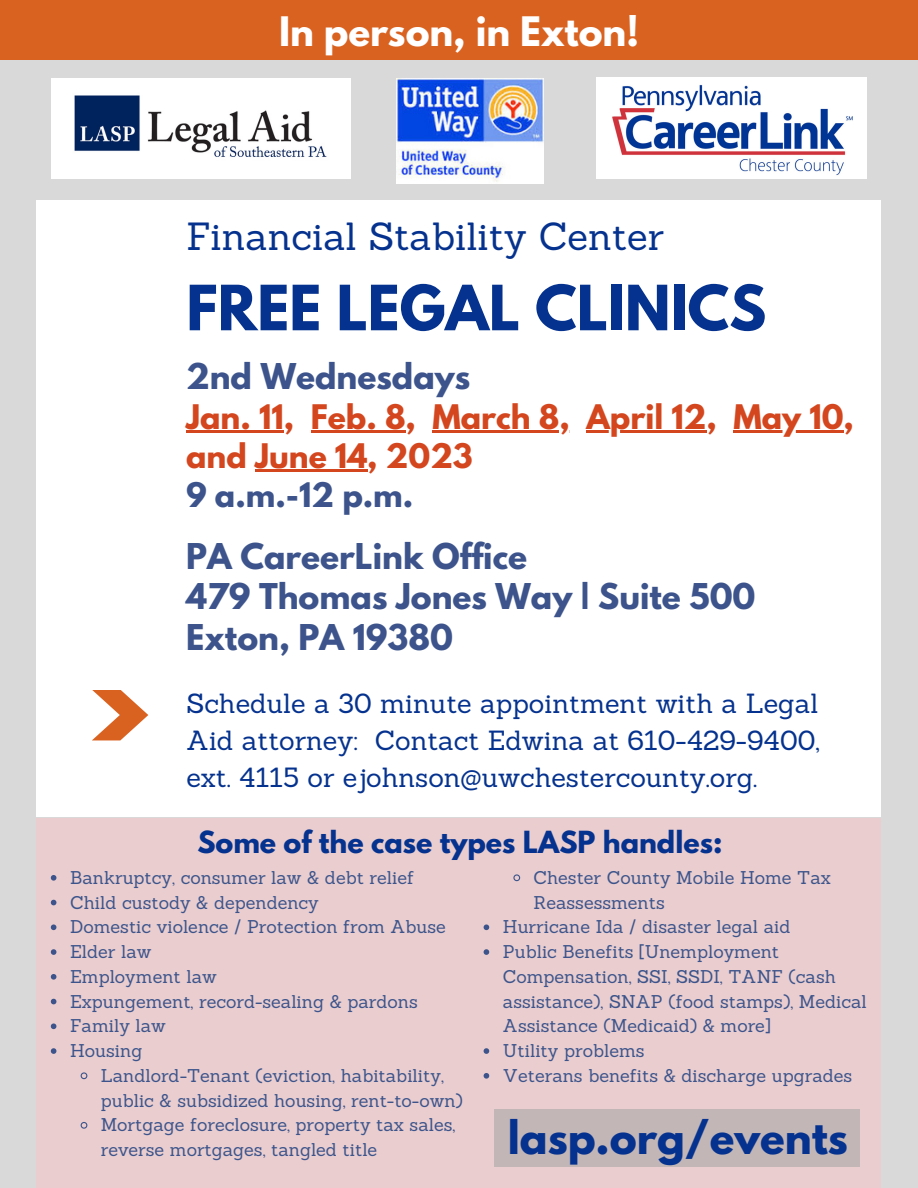
<style>
.page{position:relative;width:918px;height:1188px;background:#d9d9d9}
.page>*{position:absolute;margin:0;border:0;box-sizing:border-box;transform-origin:0 0}
.t1{font:700 55.2px "League Spartan";color:#05328e}
.t2{font:700 40.8px "League Spartan";color:#05328e}
.t3{font:38.25px "Sanchez";color:#05328e}
.t4{font:700 36px "League Spartan";color:#fff}
.t5{font:700 31.5px/40.5px "League Spartan";color:#3c548b}
.t6{font:700 30px/39px "League Spartan";color:#d3461e}
.t7{font:700 30px "League Spartan";color:#3c548b}
.t8{font:27px/37.2px "Sanchez";color:#05328e;text-align:justify}
.t9{font:700 27px "League Spartan";color:#05328e}
.t10{font:18px/24.8px "Sanchez";color:#3c548b}
</style>
<div class="page">
<img style="left:51px;top:78px;width:300px;height:101px">
<img style="left:396px;top:78px;width:148px;height:105px">
<img style="left:596px;top:77px;width:270px;height:101px">
<div style="left:0;top:0;width:918px;height:59px;background:#da6220"></div>
<div style="left:37px;top:200px;width:844px;height:617px;background:#fff"></div>
<hr style="left:186px;top:430px;width:54px;height:3px;background:#d3461e">
<hr style="left:240px;top:430px;width:44px;height:3px;background:#d3461e">
<hr style="left:311px;top:430px;width:95px;height:3px;background:#d3461e">
<hr style="left:432px;top:430px;width:138px;height:3px;background:#d3461e">
<hr style="left:586px;top:430px;width:121px;height:3px;background:#d3461e">
<hr style="left:733px;top:430px;width:111px;height:3px;background:#d3461e">
<hr style="left:255px;top:469px;width:112px;height:3px;background:#d3461e">
<svg style="left:92px;top:690px;width:56px;height:50px"></svg>
<div style="left:37px;top:818px;width:844px;height:370px;background:#e9cdcf"></div>
<div style="left:494px;top:1109px;width:366px;height:58px;background:#c2b6b7"></div>
<svg style="left:51px;top:875px;width:5px;height:6px"></svg>
<svg style="left:51px;top:900px;width:5px;height:5px"></svg>
<svg style="left:51px;top:924px;width:5px;height:6px"></svg>
<svg style="left:51px;top:949px;width:5px;height:6px"></svg>
<svg style="left:51px;top:974px;width:5px;height:6px"></svg>
<svg style="left:51px;top:999px;width:5px;height:5px"></svg>
<svg style="left:51px;top:1023px;width:5px;height:6px"></svg>
<svg style="left:51px;top:1048px;width:5px;height:6px"></svg>
<svg style="left:80px;top:1072px;width:8px;height:8px"></svg>
<svg style="left:80px;top:1122px;width:8px;height:7px"></svg>
<svg style="left:513px;top:874px;width:8px;height:8px"></svg>
<svg style="left:484px;top:924px;width:5px;height:6px"></svg>
<svg style="left:484px;top:949px;width:5px;height:6px"></svg>
<svg style="left:484px;top:1048px;width:5px;height:6px"></svg>
<svg style="left:484px;top:1073px;width:5px;height:6px"></svg>
<h3 class="t4" style="left:279px;top:13px;width:361px">In person, in Exton!</h3>
<h3 class="t3" style="left:186px;top:211px;width:479px">Financial Stability Center</h3>
<h1 class="t1" style="left:186px;top:281px;width:581px">FREE LEGAL CLINICS</h1>
<h3 class="t5" style="left:186px;top:360px;width:286px">2nd Wednesdays</h3>
<h3 class="t6" style="left:186px;top:401px;width:669px">Jan. 11, Feb. 8, March 8, April 12, May 10, and June 14, 2023</h3>
<h3 class="t7" style="left:186px;top:480px;width:229px">9 a.m.-12 p.m.</h3>
<h3 class="t5" style="left:186px;top:540px;width:571px">PA CareerLink Office<br>479 Thomas Jones Way | Suite 500<br>Exton, PA 19380</h3>
<h3 class="t8" style="left:186px;top:684px;width:635px">Schedule a 30 minute appointment with a Legal Aid attorney: Contact Edwina at 610-429-9400, ext. 4115 or ejohnson@uwchestercounty.org.</h3>
<h3 class="t9" style="left:197px;top:828px;width:527px">Some of the case types LASP handles:</h3>
<p class="t10" style="left:70px;top:865px;width:377px">Bankruptcy, consumer law &amp; debt relief<br>Child custody &amp; dependency<br>Domestic violence / Protection from Abuse<br>Elder law<br>Employment law<br>Expungement, record-sealing &amp; pardons<br>Family law<br>Housing</p>
<p class="t10" style="left:101px;top:1063px;width:364px">Landlord-Tenant (eviction, habitability, public &amp; subsidized housing, rent-to-own)<br>Mortgage foreclosure, property tax sales, reverse mortgages, tangled title</p>
<p class="t10" style="left:534px;top:865px;width:299px">Chester County Mobile Home Tax</p>
<p class="t10" style="left:534px;top:890px;width:133px">Reassessments</p>
<p class="t10" style="left:503px;top:915px;width:289px">Hurricane Ida / disaster legal aid</p>
<p class="t10" style="left:503px;top:939px;width:278px">Public Benefits [Unemployment</p>
<p class="t10" style="left:503px;top:964px;width:335px">Compensation, SSI, SSDI, TANF (cash</p>
<p class="t10" style="left:503px;top:989px;width:365px">assistance), SNAP (food stamps), Medical</p>
<p class="t10" style="left:503px;top:1014px;width:269px">Assistance (Medicaid) &amp; more]</p>
<p class="t10" style="left:503px;top:1038px;width:143px">Utility problems</p>
<p class="t10" style="left:503px;top:1063px;width:351px">Veterans benefits &amp; discharge upgrades</p>
<h2 class="t2" style="left:508px;top:1117px;width:342px">lasp.org/events</h2>
</div>
